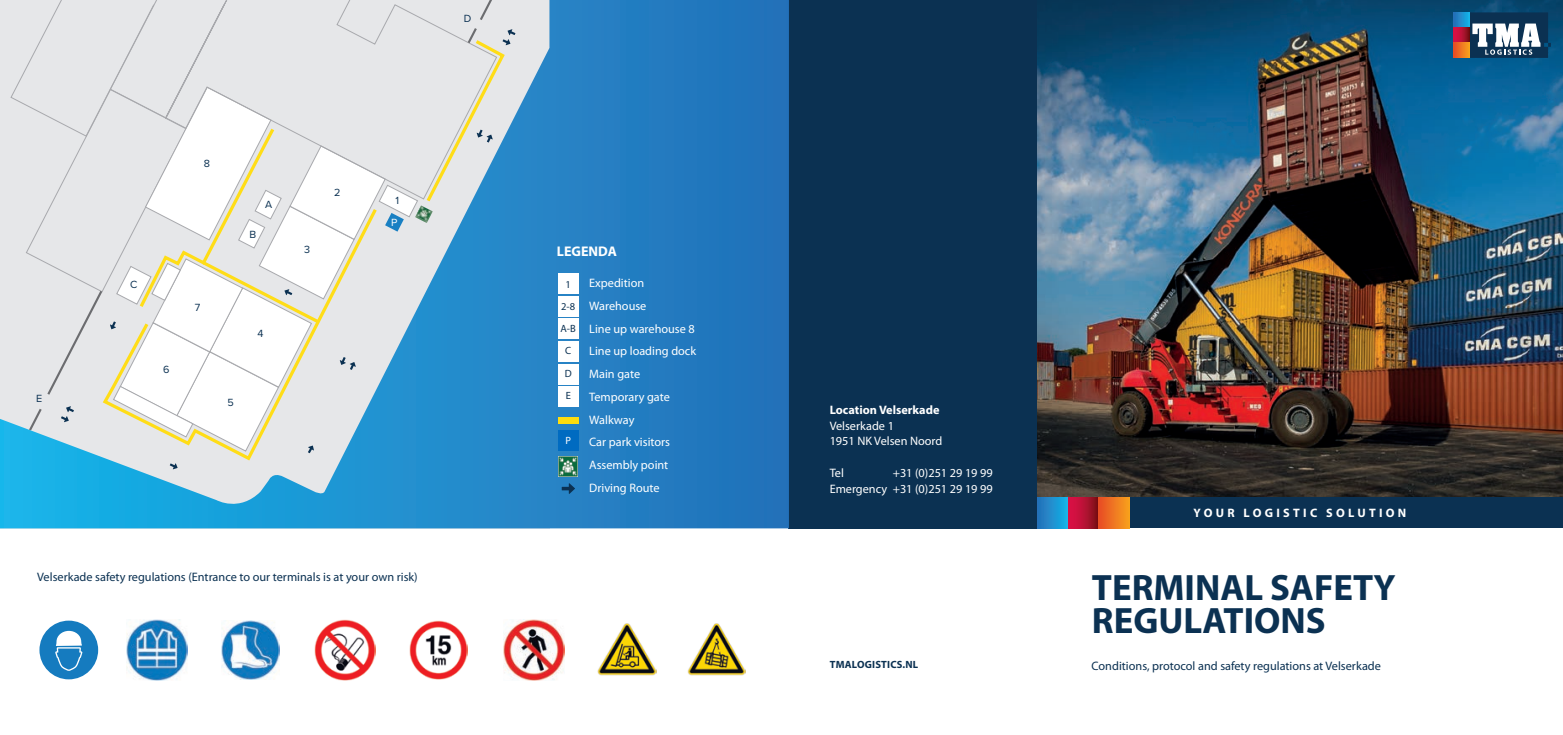
<style>
.page{position:relative;width:1563px;height:735px;background:#fff}
.page>*{position:absolute;margin:0;border:0;box-sizing:border-box;transform-origin:0 0}
.t1{font:700 36.75px/33.2px "Myriad Pro";color:#0b3152}
.t2{font:700 14px "Myriad Pro";color:#fff}
.t3{font:12.25px "Myriad Pro";color:#fff}
.t4{font:12.25px "Myriad Pro";color:#0b3152}
.t5{font:700 12.25px "Myriad Pro";letter-spacing:.27em;color:#fff}
.t6{font:700 12.25px "Myriad Pro";color:#fff}
.t7{font:10.85px "Proxima Nova";color:#0b3152}
.t8{font:10.85px "Proxima Nova";color:#fff}
.t9{font:700 10.5px "Myriad Pro";letter-spacing:.02em;color:#0b3152}
.t10{font:10.5px "Myriad Pro";color:#0b3152}
.t11{font:10.5px "Myriad Pro";color:#fff}
</style>
<div class="page">
<img style="left:1037px;top:0;width:526px;height:497px">
<div style="left:1042px;top:497px;width:521px;height:31px;background:#0b3152"></div>
<div style="left:789px;top:0;width:248px;height:528px;background:#0b3152"></div>
<svg style="left:1453px;top:12px;width:16px;height:16px"></svg>
<svg style="left:1453px;top:28px;width:16px;height:15px"></svg>
<svg style="left:1453px;top:43px;width:16px;height:15px"></svg>
<svg style="left:1469px;top:12px;width:81px;height:46px"></svg>
<svg style="left:1037px;top:497px;width:31px;height:31px"></svg>
<svg style="left:1068px;top:497px;width:31px;height:31px"></svg>
<svg style="left:1099px;top:497px;width:31px;height:31px"></svg>
<svg style="left:0;top:0;width:789px;height:528px;background:#318ac8"></svg>
<svg style="left:100px;top:453px;width:280px;height:9px;background:#c8dae1"></svg>
<img style="left:418px;top:205px;width:15px;height:18px">
<svg style="left:170px;top:463px;width:8px;height:6px"></svg>
<svg style="left:10px;top:0;width:408px;height:453px"></svg>
<svg style="left:424px;top:0;width:91px;height:205px;background:#cfdadc"></svg>
<img style="left:558px;top:456px;width:20px;height:20px">
<img style="left:126px;top:619px;width:61px;height:61px">
<img style="left:315px;top:619px;width:61px;height:61px">
<img style="left:503px;top:619px;width:61px;height:61px">
<div style="left:39px;top:620px;width:59px;height:59px;background:#157bbf;border-radius:50%"></div>
<svg style="left:55px;top:630px;width:27px;height:40px"></svg>
<img style="left:221px;top:620px;width:59px;height:59px">
<img style="left:409px;top:620px;width:59px;height:59px">
<img style="left:597px;top:623px;width:59px;height:53px">
<img style="left:687px;top:623px;width:59px;height:53px">
<div style="left:558px;top:273px;width:20px;height:21px;background:#fff"></div>
<div style="left:558px;top:296px;width:20px;height:20px;background:#fff"></div>
<div style="left:558px;top:318px;width:20px;height:21px;background:#fff"></div>
<div style="left:558px;top:363px;width:20px;height:21px;background:#fff"></div>
<div style="left:558px;top:341px;width:20px;height:20px;background:#fff"></div>
<div style="left:558px;top:386px;width:20px;height:20px;background:#fff"></div>
<div style="left:558px;top:430px;width:20px;height:21px;background:#006bc1"></div>
<div style="left:558px;top:417px;width:20px;height:6px;background:#ffdd0e"></div>
<svg style="left:562px;top:483px;width:13px;height:10px"></svg>
<p class="t7" style="left:36px;top:392px;width:8px">E</p>
<p class="t7" style="left:130px;top:278px;width:9px">C</p>
<p class="t7" style="left:204px;top:157px;width:8px">8</p>
<p class="t7" style="left:249px;top:227px;width:8px">B</p>
<p class="t7" style="left:265px;top:198px;width:9px">A</p>
<p class="t7" style="left:163px;top:362px;width:8px">6</p>
<p class="t7" style="left:195px;top:301px;width:7px">7</p>
<p class="t7" style="left:257px;top:327px;width:8px">4</p>
<p class="t7" style="left:228px;top:396px;width:8px">5</p>
<p class="t7" style="left:304px;top:242px;width:7px">3</p>
<p class="t7" style="left:334px;top:185px;width:8px">2</p>
<p class="t7" style="left:395px;top:193px;width:5px">1</p>
<p class="t8" style="left:391px;top:216px;width:8px">P</p>
<p class="t7" style="left:464px;top:12px;width:9px">D</p>
<p class="t4" style="left:37px;top:569px;width:382px">Velserkade safety regulations (Entrance to our terminals is at your own risk)</p>
<p class="t2" style="left:557px;top:242px;width:62px">LEGENDA</p>
<p class="t10" style="left:565px;top:277px;width:7px">1</p>
<p class="t10" style="left:561px;top:300px;width:15px">2-8</p>
<p class="t10" style="left:560px;top:322px;width:17px">A-B</p>
<p class="t10" style="left:565px;top:344px;width:8px">C</p>
<p class="t10" style="left:565px;top:366px;width:8px">D</p>
<p class="t10" style="left:566px;top:389px;width:7px">E</p>
<p class="t11" style="left:565px;top:434px;width:7px">P</p>
<p class="t3" style="left:589px;top:275px;width:57px">Expedition</p>
<p class="t3" style="left:589px;top:298px;width:59px">Warehouse</p>
<p class="t3" style="left:589px;top:321px;width:107px">Line up warehouse 8</p>
<p class="t3" style="left:589px;top:343px;width:108px">Line up loading dock</p>
<p class="t3" style="left:589px;top:366px;width:52px">Main gate</p>
<p class="t3" style="left:589px;top:389px;width:82px">Temporary gate</p>
<p class="t3" style="left:589px;top:412px;width:47px">Walkway</p>
<p class="t3" style="left:589px;top:434px;width:82px">Car park visitors</p>
<p class="t3" style="left:589px;top:457px;width:81px">Assembly point</p>
<p class="t3" style="left:589px;top:480px;width:72px">Driving Route</p>
<p class="t6" style="left:829px;top:401px;width:111px">Location Velserkade</p>
<p class="t3" style="left:829px;top:418px;width:66px">Velserkade 1</p>
<p class="t3" style="left:829px;top:433px;width:114px">1951 NK Velsen Noord</p>
<p class="t3" style="left:829px;top:465px;width:16px">Tel</p>
<p class="t3" style="left:892px;top:465px;width:102px">+31 (0)251 29 19 99</p>
<p class="t3" style="left:829px;top:481px;width:165px">Emergency +31 (0)251 29 19 99</p>
<p class="t9" style="left:830px;top:657px;width:90px">TMALOGISTICS.NL</p>
<p class="t5" style="left:1193px;top:504px;width:214px">YOUR LOGISTIC SOLUTION</p>
<p class="t1" style="left:1092px;top:569px;width:305px">TERMINAL SAFETY<br>REGULATIONS</p>
<p class="t4" style="left:1091px;top:657px;width:291px">Conditions, protocol and safety regulations at Velserkade</p>
</div>
